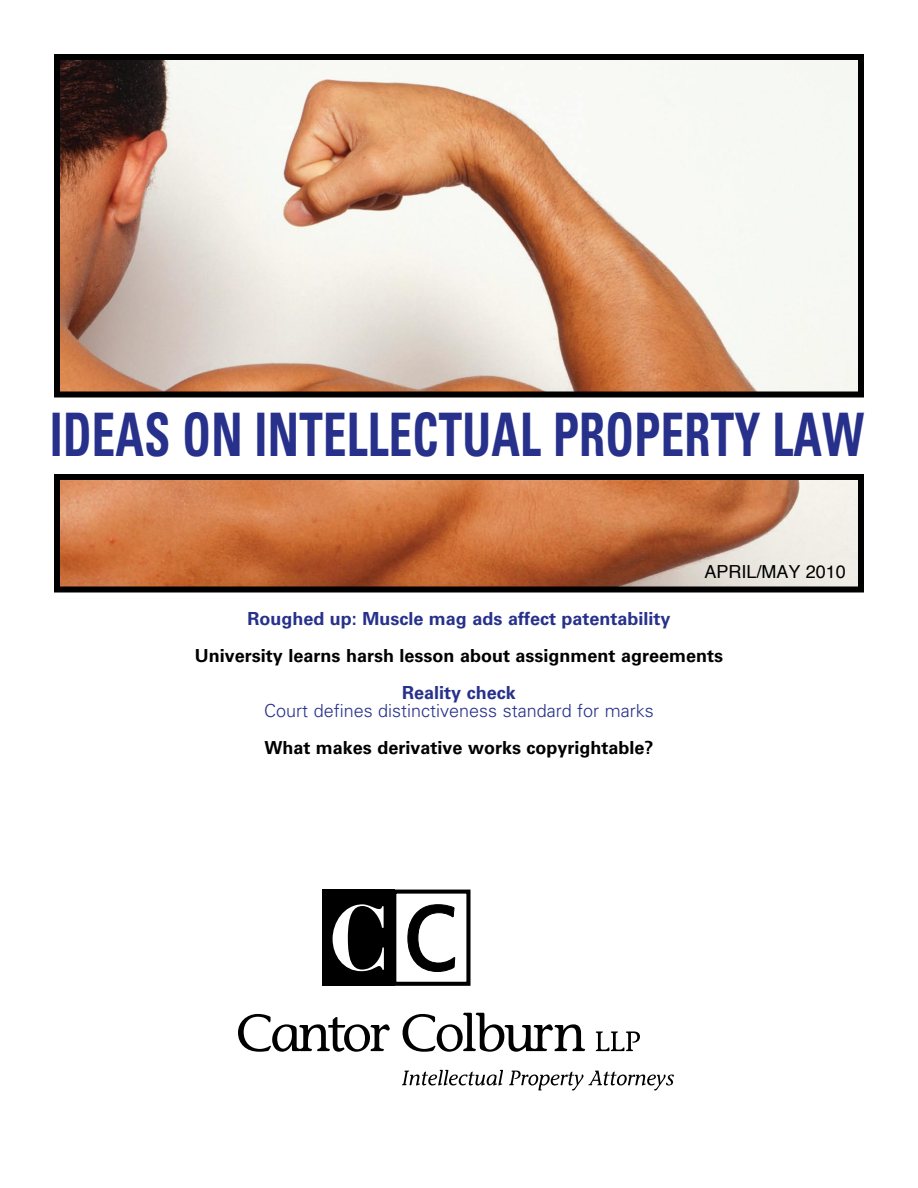
<style>
.page{position:relative;width:918px;height:1188px;background:#fff}
.page>*{position:absolute;margin:0;border:0;box-sizing:border-box;transform-origin:0 0}
.t1{font:700 condensed 60px "Univers LT Std";letter-spacing:.005em;color:#27318b;scale:.78 1}
.t2{font:700 18px "Univers LT Std";color:#000}
.t3{font:700 18px "Univers LT Std";color:#27318b}
.t4{font:300 18px "Univers LT Std";color:#27318b}
.t5{font:18px "Helvetica";color:#000}
</style>
<div class="page">
<img style="left:61px;top:61px;width:796px;height:524px">
<div style="left:54px;top:54px;width:810px;height:538px;border:6px solid #000"></div>
<div style="left:52px;top:394px;width:814px;height:83px;background:#fff"></div>
<div style="left:54px;top:392px;width:810px;height:6px;background:#000"></div>
<div style="left:54px;top:474px;width:810px;height:6px;background:#000"></div>
<div style="left:322px;top:890px;width:73px;height:96px;background:#000"></div>
<div style="left:392px;top:890px;width:79px;height:96px;border:4px solid #000"></div>
<svg style="left:333px;top:904px;width:51px;height:67px"></svg>
<svg style="left:407px;top:904px;width:48px;height:68px"></svg>
<svg style="left:238px;top:1014px;width:152px;height:38px"></svg>
<svg style="left:403px;top:1013px;width:182px;height:39px"></svg>
<svg style="left:596px;top:1031px;width:44px;height:20px"></svg>
<svg style="left:402px;top:1070px;width:101px;height:16px"></svg>
<svg style="left:509px;top:1071px;width:165px;height:19px"></svg>
<h1 class="t1" style="left:50px;top:398px;width:1045px">IDEAS ON INTELLECTUAL PROPERTY LAW</h1>
<p class="t5" style="left:704px;top:558px;width:143px">APRIL/MAY 2010</p>
<p class="t3" style="left:247px;top:608px;width:425px">Roughed up: Muscle mag ads affect patentability</p>
<p class="t2" style="left:195px;top:645px;width:530px">University learns harsh lesson about assignment agreements</p>
<p class="t3" style="left:402px;top:682px;width:115px">Reality check</p>
<p class="t4" style="left:264px;top:700px;width:391px">Court defines distinctiveness standard for marks</p>
<p class="t2" style="left:264px;top:737px;width:391px">What makes derivative works copyrightable?</p>
</div>
